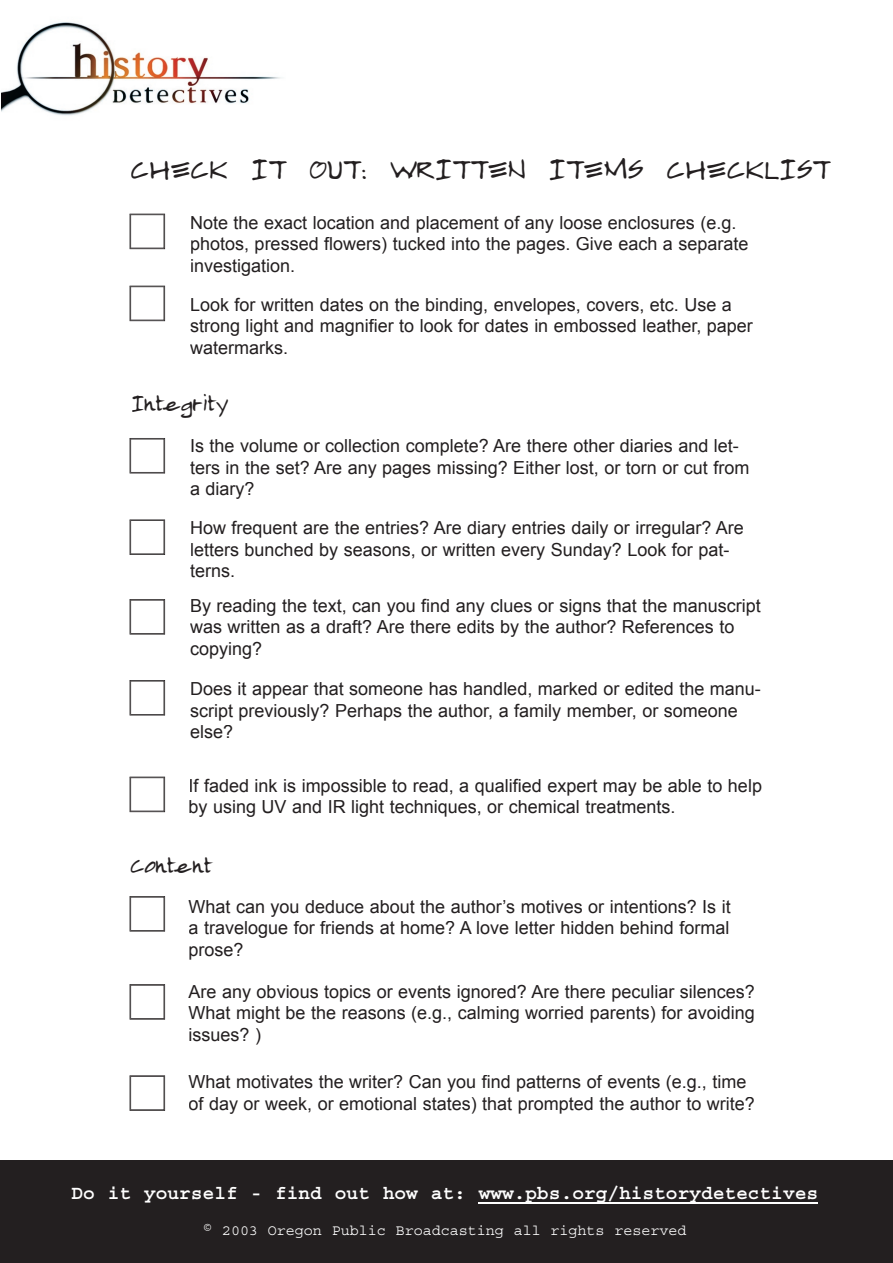
<style>
.page{position:relative;width:893px;height:1263px;background:#fff}
.page>*{position:absolute;margin:0;border:0;box-sizing:border-box;transform-origin:0 0}
.t1{font:27px "Almagro";letter-spacing:-.01em;color:#231f20}
.t2{font:21px "Almagro";color:#231f20}
.t3{font:700 19.5px "Courier";color:#fff}
.t4{font:18px/21.8px "Arial";color:#231f20}
.t5{font:15px "Courier";color:#fff}
</style>
<div class="page">
<div style="left:0;top:1161px;width:893px;height:102px;background:#231f20"></div>
<hr style="left:479px;top:1203px;width:339px;height:1px;background:#fff">
<img style="left:1px;top:22px;width:280px;height:94px">
<svg style="left:130px;top:1075px;width:35px;height:36px"></svg>
<svg style="left:130px;top:984px;width:35px;height:35px"></svg>
<svg style="left:130px;top:896px;width:35px;height:35px"></svg>
<svg style="left:130px;top:777px;width:35px;height:35px"></svg>
<svg style="left:130px;top:680px;width:35px;height:35px"></svg>
<svg style="left:130px;top:599px;width:35px;height:35px"></svg>
<svg style="left:130px;top:519px;width:35px;height:36px"></svg>
<svg style="left:130px;top:438px;width:35px;height:35px"></svg>
<svg style="left:130px;top:286px;width:35px;height:35px"></svg>
<svg style="left:130px;top:214px;width:35px;height:35px"></svg>
<h1 class="t1" style="left:129px;top:152px;width:701px">CHECK IT OUT: WRITTEN ITEMS CHECKLIST</h1>
<p class="t4" style="left:190px;top:211px;width:560px">Note the exact location and placement of any loose enclosures (e.g. photos, pressed flowers) tucked into the pages. Give each a separate investigation.</p>
<p class="t4" style="left:190px;top:293px;width:564px">Look for written dates on the binding, envelopes, covers, etc. Use a strong light and magnifier to look for dates in embossed leather, paper watermarks.</p>
<p class="t2" style="left:131px;top:390px;width:99px">Integrity</p>
<p class="t4" style="left:190px;top:435px;width:561px">Is the volume or collection complete? Are there other diaries and let&shy;ters in the set? Are any pages missing? Either lost, or torn or cut from a diary?</p>
<p class="t4" style="left:190px;top:517px;width:555px">How frequent are the entries? Are diary entries daily or irregular? Are letters bunched by seasons, or written every Sunday? Look for pat&shy;terns.</p>
<p class="t4" style="left:190px;top:594px;width:572px">By reading the text, can you find any clues or signs that the manuscript was written as a draft? Are there edits by the author? References to copying?</p>
<p class="t4" style="left:190px;top:678px;width:572px">Does it appear that someone has handled, marked or edited the manu&shy;script previously? Perhaps the author, a family member, or someone else?</p>
<p class="t4" style="left:189px;top:774px;width:575px">If faded ink is impossible to read, a qualified expert may be able to help by using UV and IR light techniques, or chemical treatments.</p>
<p class="t2" style="left:129px;top:852px;width:84px">Content</p>
<p class="t4" style="left:189px;top:895px;width:544px;text-align:justify">What can you deduce about the author’s motives or intentions? Is it a travelogue for friends at home? A love letter hidden behind formal prose?</p>
<p class="t4" style="left:189px;top:980px;width:568px;text-align:justify">Are any obvious topics or events ignored? Are there peculiar silences?<br>What might be the reasons (e.g., calming worried parents) for avoiding issues? )</p>
<p class="t4" style="left:189px;top:1071px;width:568px">What motivates the writer? Can you find patterns of events (e.g., time of day or week, or emotional states) that prompted the author to write?</p>
<p class="t3" style="left:72px;top:1183px;width:748px">Do it yourself - find out how at: www.pbs.org/historydetectives</p>
<p class="t5" style="left:203px;top:1223px;width:485px">© 2003 Oregon Public Broadcasting all rights reserved</p>
</div>
